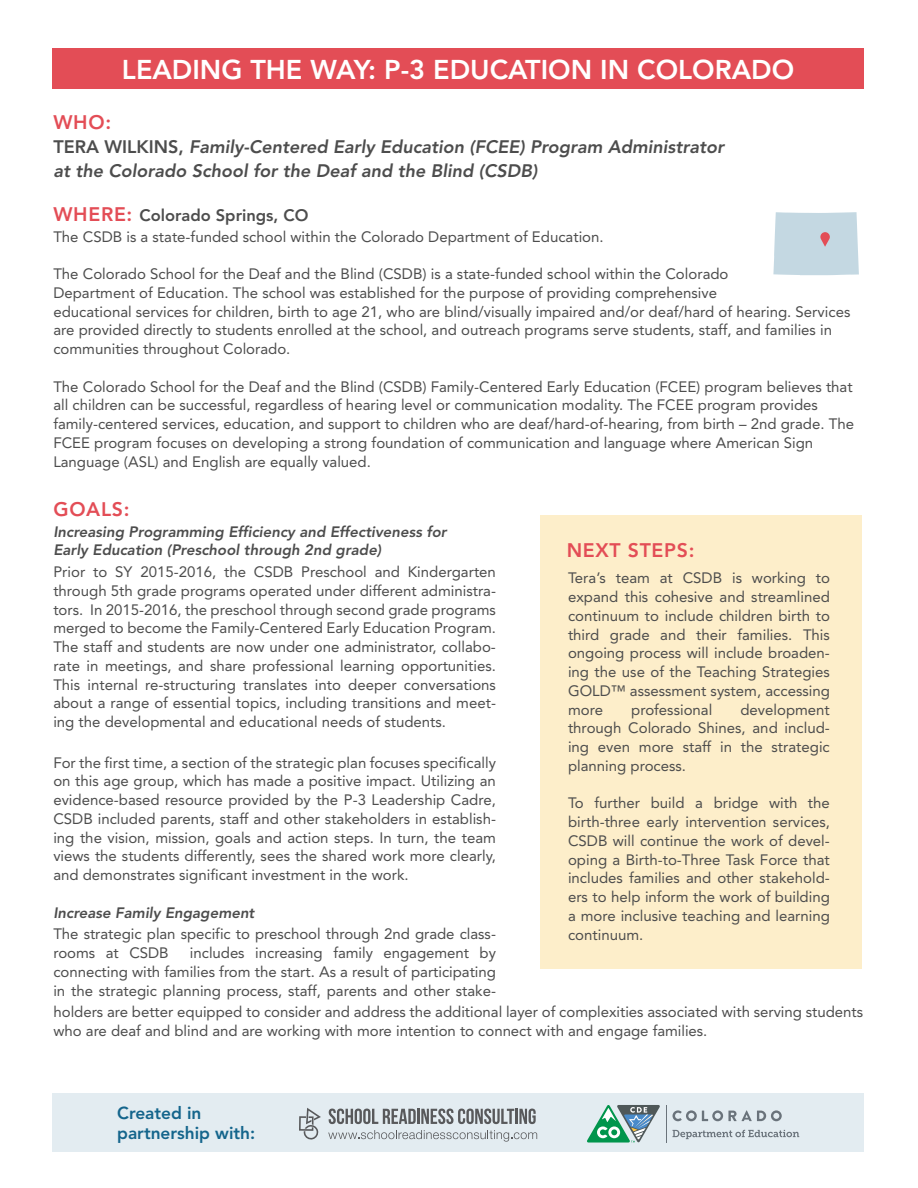
<style>
.page{position:relative;width:918px;height:1188px;background:#fff}
.page>*{position:absolute;margin:0;border:0;box-sizing:border-box;transform-origin:0 0}
.t1{font:800 27px "Avenir";color:#fff}
.t2{font:800 19.5px "Avenir";letter-spacing:.035em;color:#e34d56}
.t3{font:italic 800 18px/24px "Avenir";color:#4d4d4d}
.t4{font:800 17.25px/20.7px "Avenir";color:#14658c}
.t5{font:800 16.5px "Avenir";color:#4d4d4d}
.t6{font:15px/18.8px "Avenir";color:#4d4d4d;text-align:justify}
.t7{font:italic 800 15px/18.8px "Avenir";color:#4d4d4d}
.s1{font-style:normal}
.s2{font-size:19.5px;color:#e34d56}
</style>
<div class="page">
<div style="left:540px;top:515px;width:322px;height:454px;background:#fdeeca"></div>
<div style="left:52px;top:1093px;width:812px;height:58px;background:#e3ecf1"></div>
<svg style="left:299px;top:1108px;width:22px;height:32px"></svg>
<svg style="left:329px;top:1109px;width:207px;height:15px"></svg>
<svg style="left:328px;top:1130px;width:209px;height:12px"></svg>
<svg style="left:673px;top:1110px;width:109px;height:11px"></svg>
<svg style="left:673px;top:1130px;width:126px;height:9px"></svg>
<hr style="left:666px;top:1105px;width:1px;height:38px;background:#6a737b">
<svg style="left:587px;top:1105px;width:73px;height:38px"></svg>
<svg style="left:773px;top:212px;width:86px;height:63px;background:#c7d7e1"></svg>
<div style="left:52px;top:48px;width:812px;height:40px;background:#e34d56"></div>
<h1 class="t1" style="left:122px;top:53px;width:674px">LEADING THE WAY: P-3 EDUCATION IN COLORADO</h1>
<h2 class="t2" style="left:54px;top:111px;width:59px">WHO:</h2>
<p class="t3" style="left:54px;top:135px;width:672px"><span class="s1">TERA WILKINS,</span> Family-Centered Early Education (FCEE) Program Administrator at the Colorado School for the Deaf and the Blind (CSDB)</p>
<p class="t5" style="left:54px;top:205px;width:256px"><span class="s2">WHERE:</span> Colorado Springs, CO</p>
<p class="t6" style="left:53px;top:227px;width:552px">The CSDB is a state-funded school within the Colorado Department of Education.</p>
<p class="t6" style="left:53px;top:265px;width:799px;text-align:left">The Colorado School for the Deaf and the Blind (CSDB) is a state-funded school within the Colorado<br>Department of Education. The school was established for the purpose of providing comprehensive<br>educational services for children, birth to age 21, who are blind/visually impaired and/or deaf/hard of hearing. Services are provided directly to students enrolled at the school, and outreach programs serve students, staff, and families in communities throughout Colorado.</p>
<p class="t6" style="left:53px;top:377px;width:802px;text-align:left">The Colorado School for the Deaf and the Blind (CSDB) Family-Centered Early Education (FCEE) program believes that all children can be successful, regardless of hearing level or communication modality. The FCEE program provides family-centered services, education, and support to children who are deaf/hard-of-hearing, from birth – 2nd grade. The FCEE program focuses on developing a strong foundation of communication and language where American Sign Language (ASL) and English are equally valued.</p>
<h2 class="t2" style="left:54px;top:498px;width:77px">GOALS:</h2>
<p class="t7" style="left:53px;top:522px;width:395px">Increasing Programming Efficiency and Effectiveness for<br>Early Education (Preschool through 2nd grade)</p>
<p class="t6" style="left:53px;top:563px;width:444px">Prior to SY 2015-2016, the CSDB Preschool and Kindergarten through 5th grade programs operated under different administra&shy;tors. In 2015-2016, the preschool through second grade programs merged to become the Family-Centered Early Education Program.<br>The staff and students are now under one administrator, collabo&shy;rate in meetings, and share professional learning opportunities.<br>This internal re-structuring translates into deeper conversations about a range of essential topics, including transitions and meet&shy;ing the developmental and educational needs of students.</p>
<p class="t6" style="left:53px;top:753px;width:444px">For the first time, a section of the strategic plan focuses specifically on this age group, which has made a positive impact. Utilizing an evidence-based resource provided by the P-3 Leadership Cadre, CSDB included parents, staff and other stakeholders in establish&shy;ing the vision, mission, goals and action steps. In turn, the team views the students differently, sees the shared work more clearly, and demonstrates significant investment in the work.</p>
<p class="t7" style="left:53px;top:903px;width:203px">Increase Family Engagement</p>
<p class="t6" style="left:53px;top:925px;width:444px">The strategic plan specific to preschool through 2nd grade class&shy;rooms at CSDB</p>
<h2 class="t2" style="left:567px;top:539px;width:129px">NEXT STEPS:</h2>
<p class="t6" style="left:568px;top:569px;width:263px">Tera’s team at CSDB is working to expand this cohesive and streamlined continuum to include children birth to third grade and their families. This ongoing process will include broaden&shy;ing the use of the Teaching Strategies GOLD™ assessment system, accessing more</p>
<p class="t6" style="left:631px;top:700px;width:83px">professional</p>
<p class="t6" style="left:568px;top:700px;width:263px;text-indent:172px">development through Colorado Shines, and includ&shy;ing even more staff in the strategic planning process.</p>
<p class="t6" style="left:568px;top:794px;width:263px">To further build a bridge with the birth-three early intervention services, CSDB will continue the work of devel&shy;oping a Birth-to-Three Task Force that includes families and other stakehold&shy;ers to help inform the work of building a more inclusive teaching and learning continuum.</p>
<p class="t6" style="left:53px;top:944px;width:444px;text-indent:137px">includes increasing family engagement by connecting with families from the start. As a result of participating in the strategic planning process, staff, parents and other stake-</p>
<p class="t6" style="left:53px;top:1002px;width:811px">holders are better equipped to consider and address the additional layer of complexities associated with serving students who are deaf and blind and are working with more intention to connect with and engage families.</p>
<p class="t4" style="left:117px;top:1102px;width:140px">Created in partnership with:</p>
</div>
